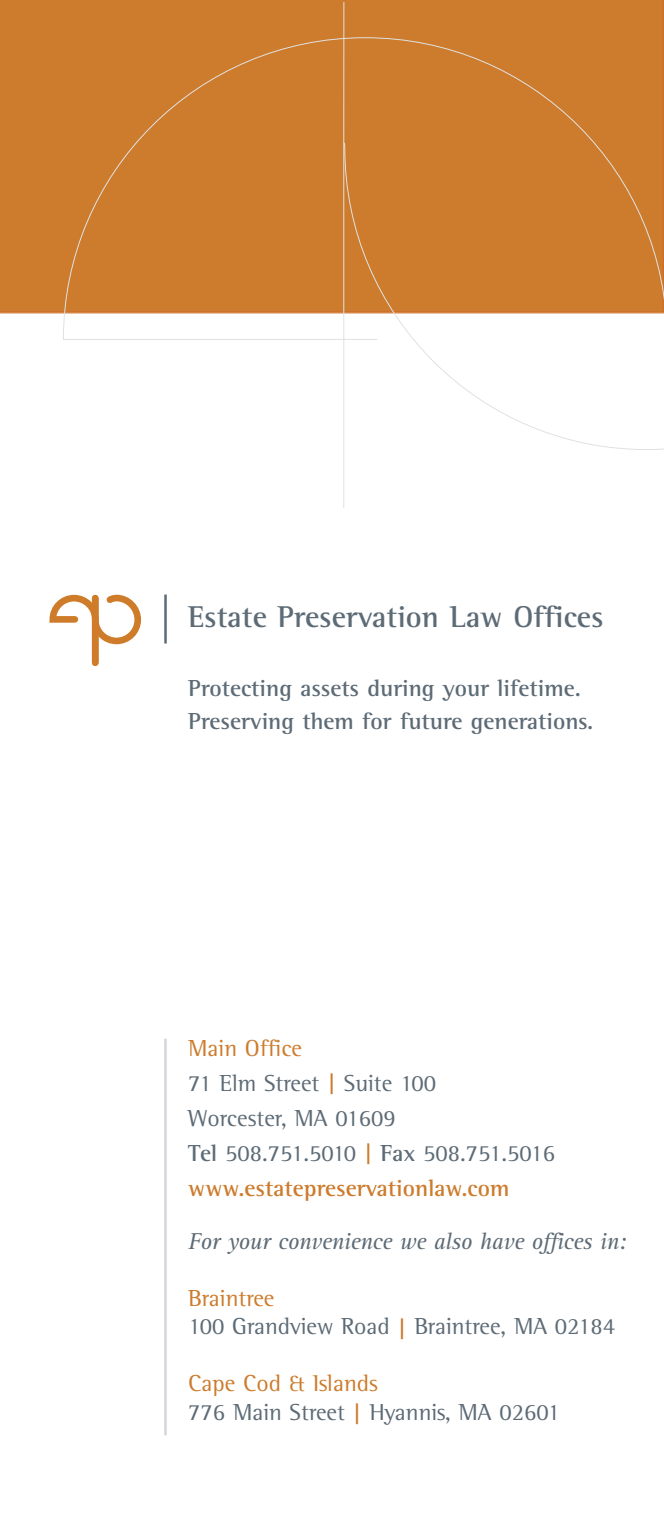
<style>
.page{position:relative;width:664px;height:1530px;background:#fff}
.page>*{position:absolute;margin:0;border:0;box-sizing:border-box;transform-origin:0 0}
.t1{font:700 30.75px "Rotis Semi Serif";color:#5d6b76}
.t2{font:23.75px/35px "Rotis Semi Serif";color:#5d6b76}
.t3{font:700 23.75px/32.5px "Rotis Semi Serif";color:#5d6b76}
.t4{font:italic 23.75px "Rotis Serif Std";letter-spacing:-.015em;color:#5d6b76}
.s1{color:#cd7b2c}
.s2{font-weight:700;color:#cd7b2c}
.s3{font-weight:700}
</style>
<div class="page">
<img style="left:0;top:0;width:664px;height:667px">
<svg style="left:49px;top:595px;width:92px;height:53px"></svg>
<div style="left:92px;top:598px;width:7px;height:65px;background:#ce7c2a"></div>
<hr style="left:164px;top:595px;width:3px;height:49px;background:#5d6b76">
<hr style="left:164px;top:1039px;width:3px;height:396px;background:#d3d5d9">
<svg style="left:344px;top:2px;width:320px;height:449px"></svg>
<hr style="left:343px;top:143px;width:1px;height:365px;background:#e0e2e2">
<hr style="left:343px;top:2px;width:1px;height:141px;background:#e0e2e2">
<svg style="left:63px;top:37px;width:601px;height:308px;background:#d28942"></svg>
<p class="t1" style="left:188px;top:606px;width:417px">Estate Preservation Law Offices</p>
<p class="t3" style="left:188px;top:675px;width:407px">Protecting assets during your lifetime.<br>Preserving them for future generations.</p>
<p class="t2" style="left:188px;top:1033px;width:368px"><span class="s1">Main Office<br></span>71 Elm Street <span class="s2">|</span> Suite 100<br>Worcester, MA 01609<br><span class="s3">Tel</span> 508.751.5010 <span class="s2">|</span> <span class="s3">Fax</span> 508.751.5016 <span class="s2">www.estatepreservationlaw.com</span></p>
<p class="t4" style="left:188px;top:1233px;width:440px">For your convenience we also have offices in:</p>
<p class="t2" style="left:188px;top:1286px;width:428px;line-height:28.5px"><span class="s1">Braintree<br></span>100 Grandview Road <span class="s2">|</span> Braintree, MA 02184</p>
<p class="t2" style="left:188px;top:1372px;width:373px;line-height:28.5px"><span class="s1">Cape Cod &amp; Islands<br></span>776 Main Street <span class="s2">|</span> Hyannis, MA 02601</p>
</div>
